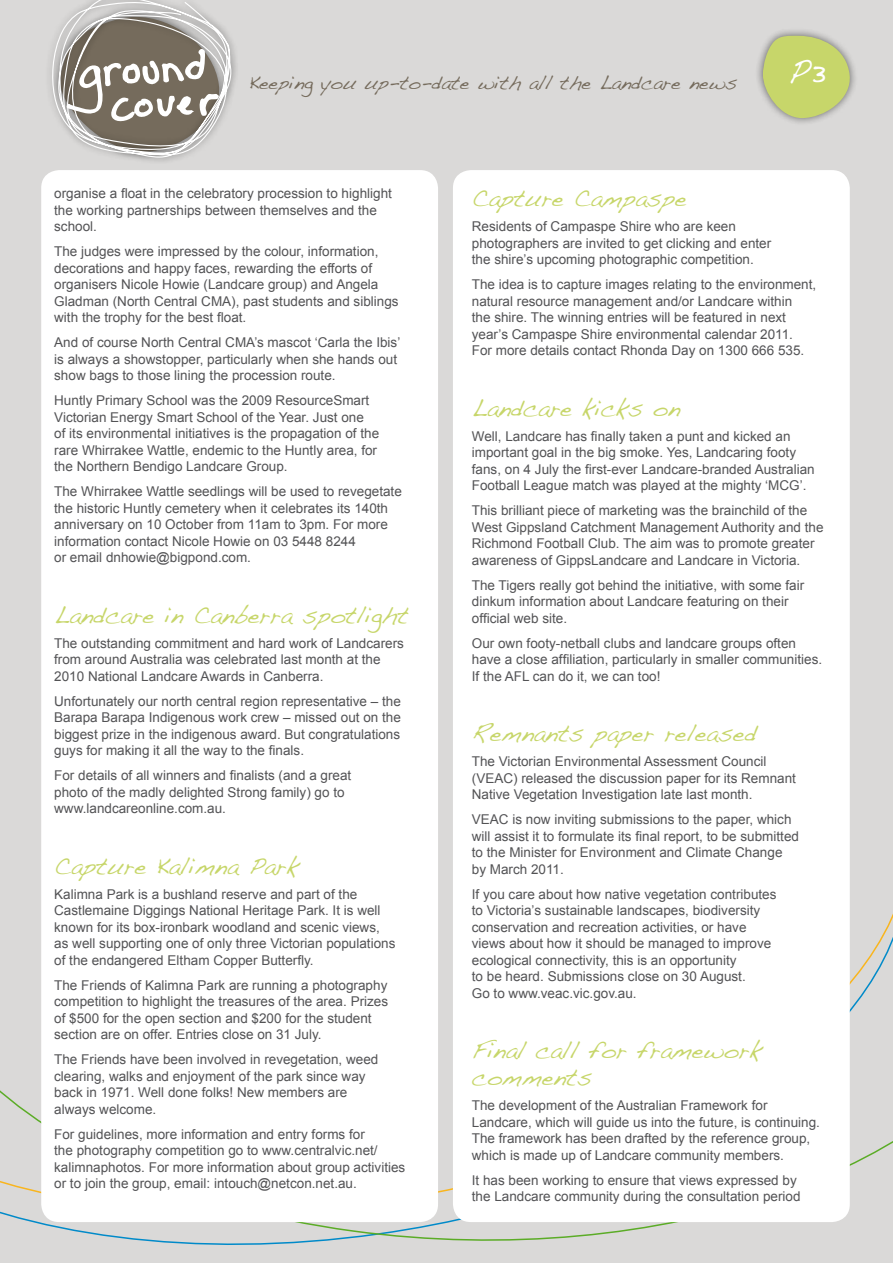
<style>
.page{position:relative;width:893px;height:1263px;background:#fff}
.page>*{position:absolute;margin:0;border:0;box-sizing:border-box;transform-origin:0 0}
.t1{font:24px/27px "Handwriting Dakota";color:#c7d66a}
.t2{font:19.5px "Handwriting Dakota";color:#756b5c}
.t3{font:13.5px/16.5px "Arial";color:#535355}
</style>
<div class="page">
<div style="left:0;top:0;width:893px;height:764px;background:#dad9d8"></div>
<div style="left:0;top:806px;width:893px;height:158px;background:#dad9d8"></div>
<div style="left:0;top:964px;width:893px;height:299px;background:#dad9d8"></div>
<div style="left:41px;top:170px;width:397px;height:1052px;background:#fff;border-radius:18px"></div>
<div style="left:453px;top:170px;width:397px;height:1052px;background:#fff;border-radius:18px"></div>
<div style="left:755px;top:28px;width:103px;height:98px;background:#000;opacity:.5"></div>
<div style="left:44px;top:0;width:195px;height:166px;background:#dad9d8"></div>
<svg style="left:50px;top:0;width:186px;height:158px"></svg>
<svg style="left:763px;top:35px;width:89px;height:83px;background:#c6d17f"></svg>
<h2 class="t2" style="left:249px;top:71px;width:490px">Keeping you up-to-date with all the Landcare news</h2>
<p class="t3" style="left:54px;top:185px;width:339px">organise a float in the celebratory procession to highlight the working partnerships between themselves and the school.</p>
<p class="t3" style="left:54px;top:243px;width:346px">The judges were impressed by the colour, information, decorations and happy faces, rewarding the efforts of organisers Nicole Howie (Landcare group) and Angela Gladman (North Central CMA), past students and siblings with the trophy for the best float.</p>
<p class="t3" style="left:54px;top:334px;width:348px">And of course North Central CMA’s mascot ‘Carla the Ibis’ is always a showstopper, particularly when she hands out show bags to those lining the procession route.</p>
<p class="t3" style="left:54px;top:392px;width:326px">Huntly Primary School was the 2009 ResourceSmart Victorian Energy Smart School of the Year. Just one<br>of its environmental initiatives is the propagation of the rare Whirrakee Wattle, endemic to the Huntly area, for the Northern Bendigo Landcare Group.</p>
<p class="t3" style="left:54px;top:483px;width:349px">The Whirrakee Wattle seedlings will be used to revegetate the historic Huntly cemetery when it celebrates its 140th anniversary on 10 October from 11am to 3pm. For more information contact Nicole Howie on 03 5448 8244<br>or email dnhowie@bigpond.com.</p>
<h1 class="t1" style="left:54px;top:601px;width:356px">Landcare in Canberra spotlight</h1>
<p class="t3" style="left:54px;top:635px;width:351px">The outstanding commitment and hard work of Landcarers from around Australia was celebrated last month at the<br>2010 National Landcare Awards in Canberra.</p>
<p class="t3" style="left:54px;top:693px;width:348px;text-align:justify">Unfortunately our north central region representative – the Barapa Barapa Indigenous work crew – missed out on the biggest prize in the indigenous award. But congratulations guys for making it all the way to the finals.</p>
<p class="t3" style="left:54px;top:767px;width:299px">For details of all winners and finalists (and a great photo of the madly delighted Strong family) go to www.landcareonline.com.au.</p>
<h1 class="t1" style="left:54px;top:852px;width:246px">Capture Kalimna Park</h1>
<p class="t3" style="left:54px;top:886px;width:343px">Kalimna Park is a bushland reserve and part of the Castlemaine Diggings National Heritage Park. It is well known for its box-ironbark woodland and scenic views, as well supporting one of only three Victorian populations of the endangered Eltham Copper Butterfly.</p>
<p class="t3" style="left:54px;top:977px;width:335px">The Friends of Kalimna Park are running a photography competition to highlight the treasures of the area. Prizes of $500 for the open section and $200 for the student section are on offer. Entries close on 31 July.</p>
<p class="t3" style="left:54px;top:1051px;width:326px">The Friends have been involved in revegetation, weed clearing, walks and enjoyment of the park since way back in 1971. Well done folks! New members are always welcome.</p>
<p class="t3" style="left:54px;top:1126px;width:353px">For guidelines, more information and entry forms for<br>the photography competition go to www.centralvic.net/ kalimnaphotos. For more information about group activities or to join the group, email: intouch@netcon.net.au.</p>
<h1 class="t1" style="left:472px;top:184px;width:216px">Capture Campaspe</h1>
<p class="t3" style="left:472px;top:218px;width:301px">Residents of Campaspe Shire who are keen photographers are invited to get clicking and enter the shire’s upcoming photographic competition.</p>
<p class="t3" style="left:472px;top:276px;width:346px">The idea is to capture images relating to the environment, natural resource management and/or Landcare within<br>the shire. The winning entries will be featured in next year’s Campaspe Shire environmental calendar 2011.<br>For more details contact Rhonda Day on 1300 666 535.</p>
<h1 class="t1" style="left:472px;top:394px;width:210px">Landcare kicks on</h1>
<p class="t3" style="left:472px;top:428px;width:344px">Well, Landcare has finally taken a punt and kicked an important goal in the big smoke. Yes, Landcaring footy fans, on 4 July the first-ever Landcare-branded Australian Football League match was played at the mighty ‘MCG’.</p>
<p class="t3" style="left:472px;top:502px;width:353px">This brilliant piece of marketing was the brainchild of the West Gippsland Catchment Management Authority and the Richmond Football Club. The aim was to promote greater awareness of GippsLandcare and Landcare in Victoria.</p>
<p class="t3" style="left:472px;top:577px;width:334px">The Tigers really got behind the initiative, with some fair dinkum information about Landcare featuring on their official web site.</p>
<p class="t3" style="left:472px;top:635px;width:352px">Our own footy-netball clubs and landcare groups often have a close affiliation, particularly in smaller communities.<br>If the AFL can do it, we can too!</p>
<h1 class="t1" style="left:472px;top:719px;width:286px">Remnants paper released</h1>
<p class="t3" style="left:472px;top:753px;width:326px">The Victorian Environmental Assessment Council (VEAC) released the discussion paper for its Remnant<br>Native Vegetation Investigation late last month.</p>
<p class="t3" style="left:472px;top:811px;width:329px">VEAC is now inviting submissions to the paper, which will assist it to formulate its final report, to be submitted to the Minister for Environment and Climate Change by March 2011.</p>
<p class="t3" style="left:472px;top:886px;width:306px">If you care about how native vegetation contributes to Victoria’s sustainable landscapes, biodiversity conservation and recreation activities, or have views about how it should be managed to improve ecological connectivity, this is an opportunity<br>to be heard. Submissions close on 30 August.<br>Go to www.veac.vic.gov.au.</p>
<h1 class="t1" style="left:472px;top:1036px;width:291px">Final call for framework comments</h1>
<p class="t3" style="left:472px;top:1097px;width:350px">The development of the Australian Framework for Landcare, which will guide us into the future, is continuing.<br>The framework has been drafted by the reference group, which is made up of Landcare community members.</p>
<p class="t3" style="left:472px;top:1172px;width:330px">It has been working to ensure that views expressed by the Landcare community during the consultation period</p>
</div>
